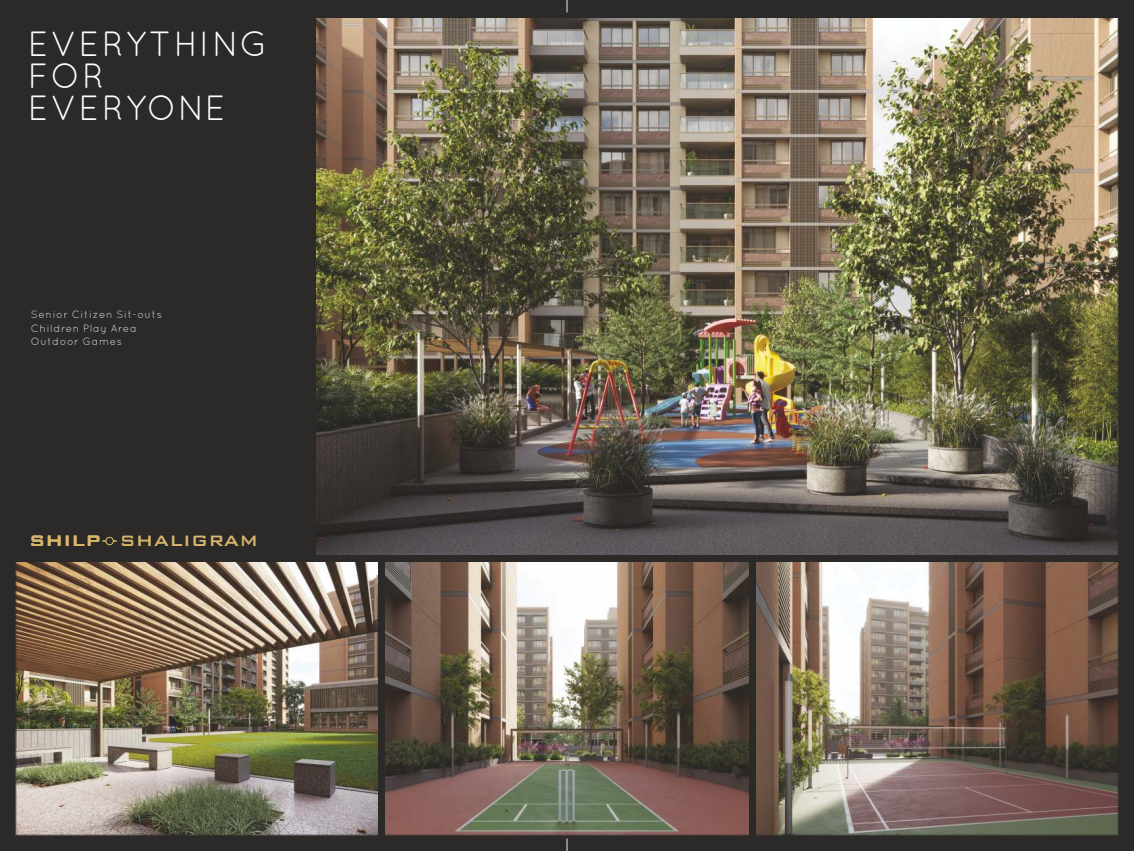
<style>
.page{position:relative;width:1134px;height:851px;background:#fff}
.page>*{position:absolute;margin:0;border:0;box-sizing:border-box;transform-origin:0 0}
.t1{font:35px/31.8px "Quicksand";letter-spacing:.045em;color:#fefefe}
.t2{font:500 20.12px "Bank Gothic BT";color:#d7b56d}
.t3{font:10.5px/13.3px "Quicksand";letter-spacing:.065em;color:#d9dada}
</style>
<div class="page">
<div style="left:0;top:0;width:1134px;height:850px;background:#2b2a29"></div>
<img style="left:18px;top:562px;width:359px;height:271px">
<img style="left:757px;top:562px;width:359px;height:271px">
<img style="left:385px;top:562px;width:364px;height:271px">
<img style="left:316px;top:18px;width:800px;height:536px">
<svg style="left:567px;top:0;width:1px;height:12px"></svg>
<svg style="left:567px;top:838px;width:1px;height:12px"></svg>
<svg style="left:102px;top:536px;width:15px;height:9px"></svg>
<h1 class="t1" style="left:28px;top:32px;width:242px">EVERYTHING<br>FOR<br>EVERYONE</h1>
<p class="t3" style="left:31px;top:309px;width:133px">Senior Citizen Sit-outs<br>Children Play Area<br>Outdoor Games</p>
<h2 class="t2" style="left:29px;top:530px;width:230px">SHILP SHALIGRAM</h2>
</div>
